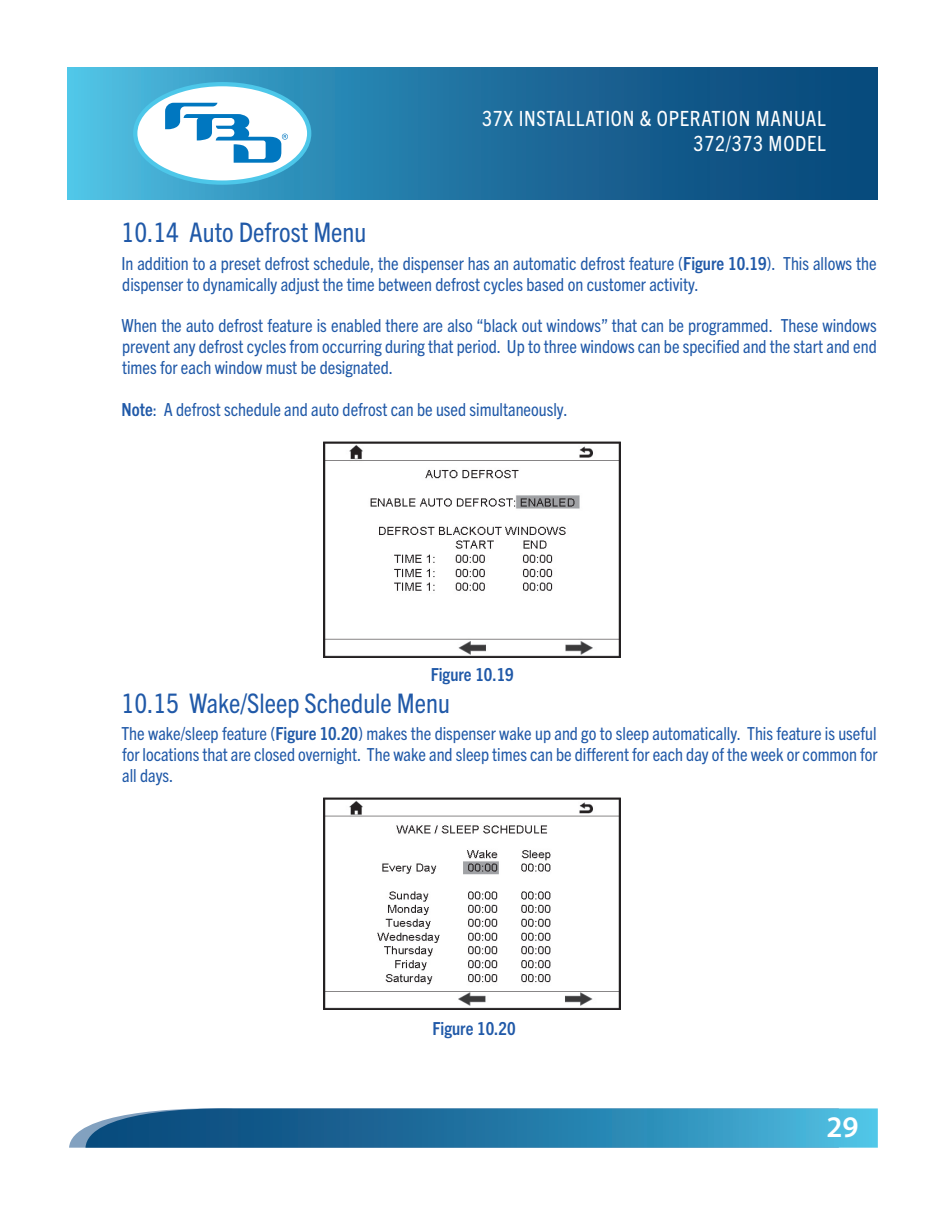
<style>
.page{position:relative;width:945px;height:1215px;background:#fff}
.page>*{position:absolute;margin:0;border:0;box-sizing:border-box;transform-origin:0 0}
.t1{font:600 30px "Myriad Pro";color:#fff}
.t2{font:condensed 27px "Trade Gothic Next LT Pro";color:#2059a8}
.t3{font:condensed 21px/25.2px "Trade Gothic Next LT Pro";letter-spacing:.035em;color:#fff;text-align:right}
.t4{font:condensed 18px/21px "Trade Gothic Next LT Pro";color:#2059a8;text-align:justify}
.Figure_Title{font:700 condensed 18px "Trade Gothic Next LT Pro";color:#2059a8}
.s1{font-weight:700}
</style>
<div class="page">
<svg style="left:68px;top:68px;width:810px;height:131px;background:#1f709e"></svg>
<svg style="left:133px;top:82px;width:178px;height:103px"></svg>
<svg style="left:69px;top:1108px;width:809px;height:40px;background:#3182ac"></svg>
<img style="left:324px;top:441px;width:297px;height:216px">
<img style="left:324px;top:798px;width:297px;height:212px">
<p class="t3" style="left:482px;top:104px;width:345px">37X INSTALLATION &amp; OPERATION MANUAL<br>372/373 MODEL</p>
<p class="t2" style="left:122px;top:214px;width:246px">10.14 Auto Defrost Menu</p>
<p class="t4" style="left:122px;top:252px;width:757px">In addition to a preset defrost schedule, the dispenser has an automatic defrost feature (<span class="s1">Figure 10.19</span>). This allows the dispenser to dynamically adjust the time between defrost cycles based on customer activity.</p>
<p class="t4" style="left:122px;top:314px;width:757px">When the auto defrost feature is enabled there are also “black out windows” that can be programmed. These windows prevent any defrost cycles from occurring during that period. Up to three windows can be specified and the start and end times for each window must be designated.</p>
<p class="t4" style="left:122px;top:398px;width:448px"><span class="s1">Note</span>: A defrost schedule and auto defrost can be used simultaneously.</p>
<p class="Figure_Title" style="left:431px;top:663px;width:85px">Figure 10.19</p>
<p class="t2" style="left:122px;top:685px;width:330px">10.15 Wake/Sleep Schedule Menu</p>
<p class="t4" style="left:122px;top:722px;width:758px">The wake/sleep feature (<span class="s1">Figure 10.20</span>) makes the dispenser wake up and go to sleep automatically. This feature is useful for locations that are closed overnight. The wake and sleep times can be different for each day of the week or common for all days.</p>
<p class="Figure_Title" style="left:432px;top:1016px;width:85px">Figure 10.20</p>
<h1 class="t1" style="left:826px;top:1108px;width:34px">29</h1>
</div>
